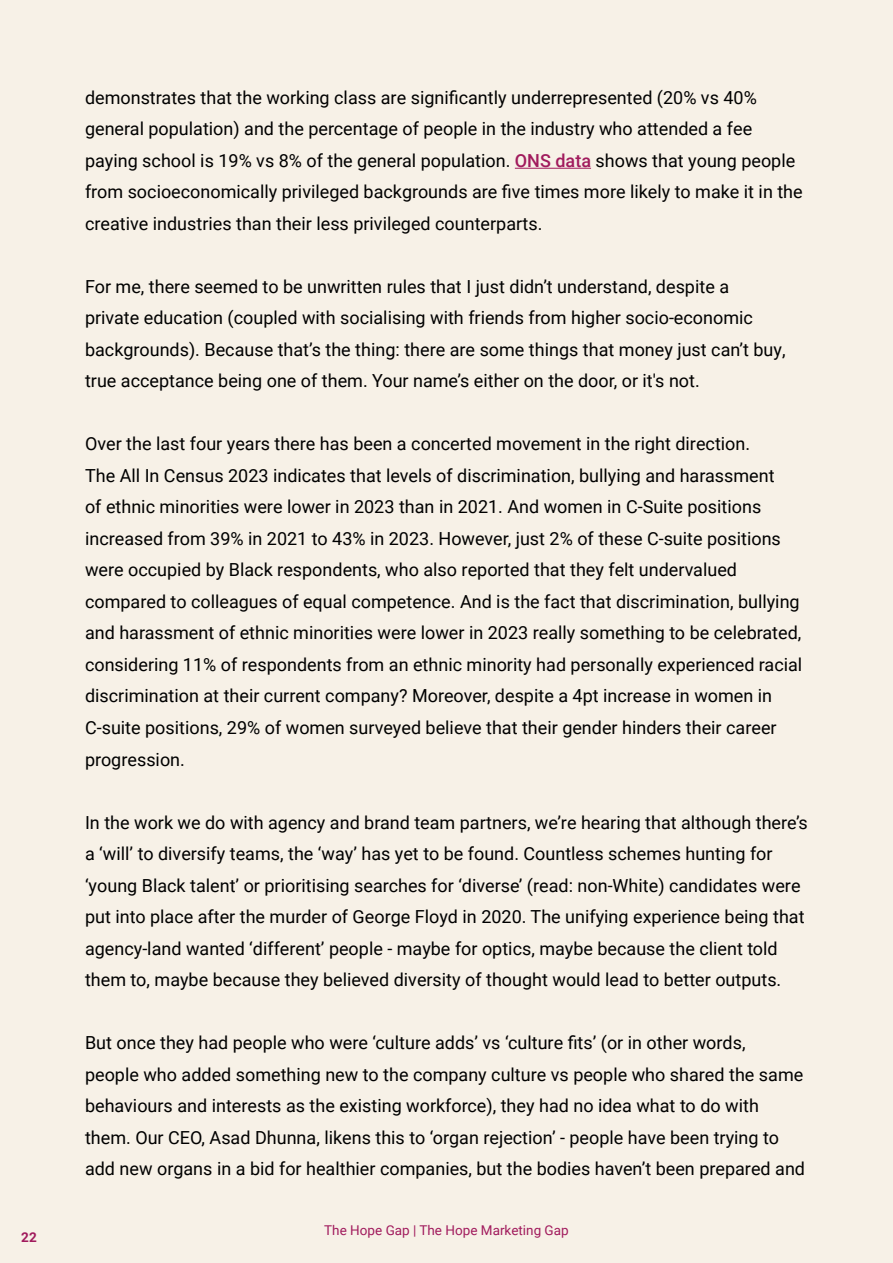
<style>
.page{position:relative;width:893px;height:1263px;background:#f7f1e7}
.page>*{position:absolute;margin:0;border:0;box-sizing:border-box;transform-origin:0 0}
.t1{font:18px/31.5px "Roboto";color:#000}
.t2{font:13.5px "Roboto";color:#a11b5d}
.t3{font:700 13.5px "Roboto";color:#a11b5d}
.s1{font-weight:500;color:#a11b5d}
</style>
<div class="page">
<hr style="left:515px;top:168px;width:76px;height:1px;background:#a11b5d">
<p class="t3" style="left:21px;top:1227px;width:17px">22</p>
<p class="t1" style="left:85px;top:81px;width:719px">demonstrates that the working class are significantly underrepresented (20% vs 40% general population) and the percentage of people in the industry who attended a fee paying school is 19% vs 8% of the general population. <span class="s1">ONS data</span> shows that young people from socioeconomically privileged backgrounds are five times more likely to make it in the creative industries than their less privileged counterparts.</p>
<p class="t1" style="left:85px;top:270px;width:702px">For me, there seemed to be unwritten rules that I just didn’t understand, despite a private education (coupled with socialising with friends from higher socio-economic backgrounds). Because that’s the thing: there are some things that money just can’t buy, true acceptance being one of them. Your name’s either on the door, or it's not.</p>
<p class="t1" style="left:85px;top:428px;width:719px">Over the last four years there has been a concerted movement in the right direction.<br>The All In Census 2023 indicates that levels of discrimination, bullying and harassment<br>of ethnic minorities were lower in 2023 than in 2021. And women in C-Suite positions increased from 39% in 2021 to 43% in 2023. However, just 2% of these C-suite positions were occupied by Black respondents, who also reported that they felt undervalued compared to colleagues of equal competence. And is the fact that discrimination, bullying and harassment of ethnic minorities were lower in 2023 really something to be celebrated, considering 11% of respondents from an ethnic minority had personally experienced racial discrimination at their current company? Moreover, despite a 4pt increase in women in C-suite positions, 29% of women surveyed believe that their gender hinders their career progression.</p>
<p class="t1" style="left:85px;top:806px;width:724px">In the work we do with agency and brand team partners, we’re hearing that although there’s a ‘will’ to diversify teams, the ‘way’ has yet to be found. Countless schemes hunting for ‘young Black talent’ or prioritising searches for ‘diverse’ (read: non-White) candidates were put into place after the murder of George Floyd in 2020. The unifying experience being that agency-land wanted ‘different’ people - maybe for optics, maybe because the client told them to, maybe because they believed diversity of thought would lead to better outputs.</p>
<p class="t1" style="left:85px;top:1026px;width:721px">But once they had people who were ‘culture adds’ vs ‘culture fits’ (or in other words,<br>people who added something new to the company culture vs people who shared the same behaviours and interests as the existing workforce), they had no idea what to do with them. Our CEO, Asad Dhunna, likens this to ‘organ rejection’ - people have been trying to add new organs in a bid for healthier companies, but the bodies haven’t been prepared and</p>
<p class="t2" style="left:324px;top:1221px;width:246px">The Hope Gap | The Hope Marketing Gap</p>
</div>
